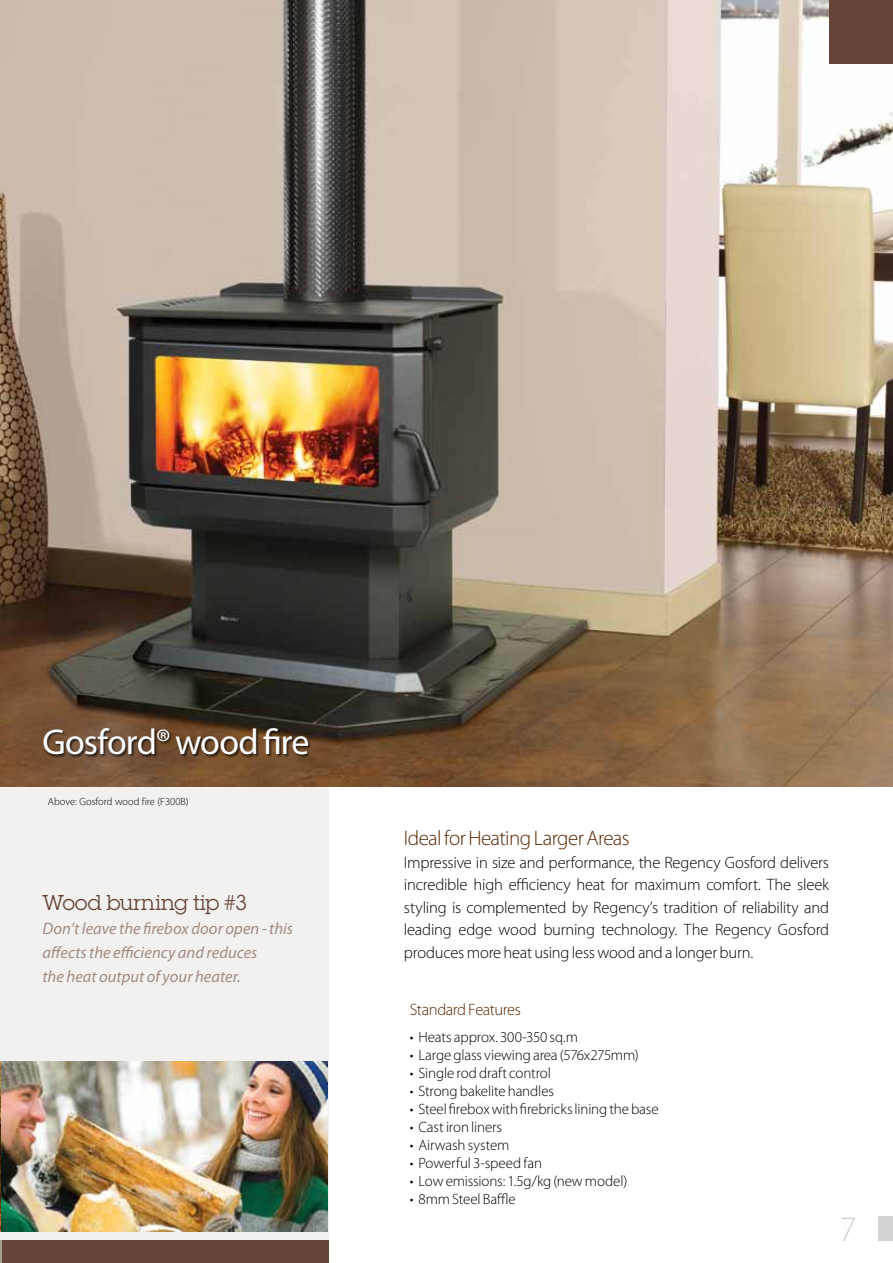
<style>
.page{position:relative;width:893px;height:1263px;background:#fff}
.page>*{position:absolute;margin:0;border:0;box-sizing:border-box;transform-origin:0 0}
.t1{font:36px "Myriad Pro";letter-spacing:-.025em;color:#fff}
.t2{font:300 36px "Myriad Pro";color:#d1d3d4}
.t3{font:300 21px "Myriad Pro";letter-spacing:-.03em;color:#572700}
.t4{font:21px "Lubalin Graph";letter-spacing:.01em;color:#644537}
.t5{font:300 16.5px/22.5px "Myriad Pro";letter-spacing:-.01em;color:#000;text-align:justify}
.t6{font:italic 16.5px/24px "Myriad Pro";letter-spacing:.005em;color:#a28b7f}
.t7{font:300 16.5px "Myriad Pro";letter-spacing:-.025em;color:#572700}
.t8{font:300 15px "Myriad Pro";letter-spacing:-.01em;color:#000}
.t9{font:300 10.5px "Myriad Pro";color:#000}
</style>
<div class="page">
<div style="left:878px;top:1217px;width:15px;height:24px;background:#d1d3d4"></div>
<div style="left:0;top:787px;width:328px;height:476px;background:#f2f1ef"></div>
<div style="left:0;top:1241px;width:328px;height:22px;background:#644537"></div>
<svg style="left:0;top:1241px;width:1px;height:22px"></svg>
<img style="left:0;top:1061px;width:327px;height:170px">
<img style="left:0;top:0;width:893px;height:787px">
<div style="left:44px;top:729px;width:268px;height:30px;background:#000;opacity:.65"></div>
<div style="left:829px;top:0;width:64px;height:64px;background:#644537"></div>
<h1 class="t1" style="left:43px;top:720px;width:268px">Gosford® wood fire</h1>
<p class="t9" style="left:48px;top:795px;width:142px">Above: Gosford wood fire (F300B)</p>
<p class="t4" style="left:43px;top:889px;width:206px">Wood burning tip #3</p>
<p class="t6" style="left:43px;top:916px;width:252px">Don’t leave the firebox door open - this affects the efficiency and reduces<br>the heat output of your heater.</p>
<p class="t3" style="left:404px;top:825px;width:227px">Ideal for Heating Larger Areas</p>
<p class="t5" style="left:404px;top:850px;width:427px">Impressive in size and performance, the Regency Gosford delivers incredible high efficiency heat for maximum comfort. The sleek styling is complemented by Regency’s tradition of reliability and leading edge wood burning technology. The Regency Gosford produces more heat using less wood and a longer burn.</p>
<p class="t7" style="left:410px;top:1000px;width:113px">Standard Features</p>
<p class="t8" style="left:410px;top:1028px;width:170px">• Heats approx. 300-350 sq.m</p>
<p class="t8" style="left:410px;top:1046px;width:230px">• Large glass viewing area (576x275mm)</p>
<p class="t8" style="left:410px;top:1064px;width:143px">• Single rod draft control</p>
<p class="t8" style="left:410px;top:1082px;width:146px">• Strong bakelite handles</p>
<p class="t8" style="left:410px;top:1100px;width:250px">• Steel firebox with firebricks lining the base</p>
<p class="t8" style="left:410px;top:1118px;width:94px">• Cast iron liners</p>
<p class="t8" style="left:410px;top:1136px;width:101px">• Airwash system</p>
<p class="t8" style="left:410px;top:1154px;width:134px">• Powerful 3-speed fan</p>
<p class="t8" style="left:410px;top:1172px;width:219px">• Low emissions: 1.5g/kg (new model)</p>
<p class="t8" style="left:410px;top:1190px;width:107px">• 8mm Steel Baffle</p>
<h1 class="t2" style="left:839px;top:1207px;width:19px">7</h1>
</div>
